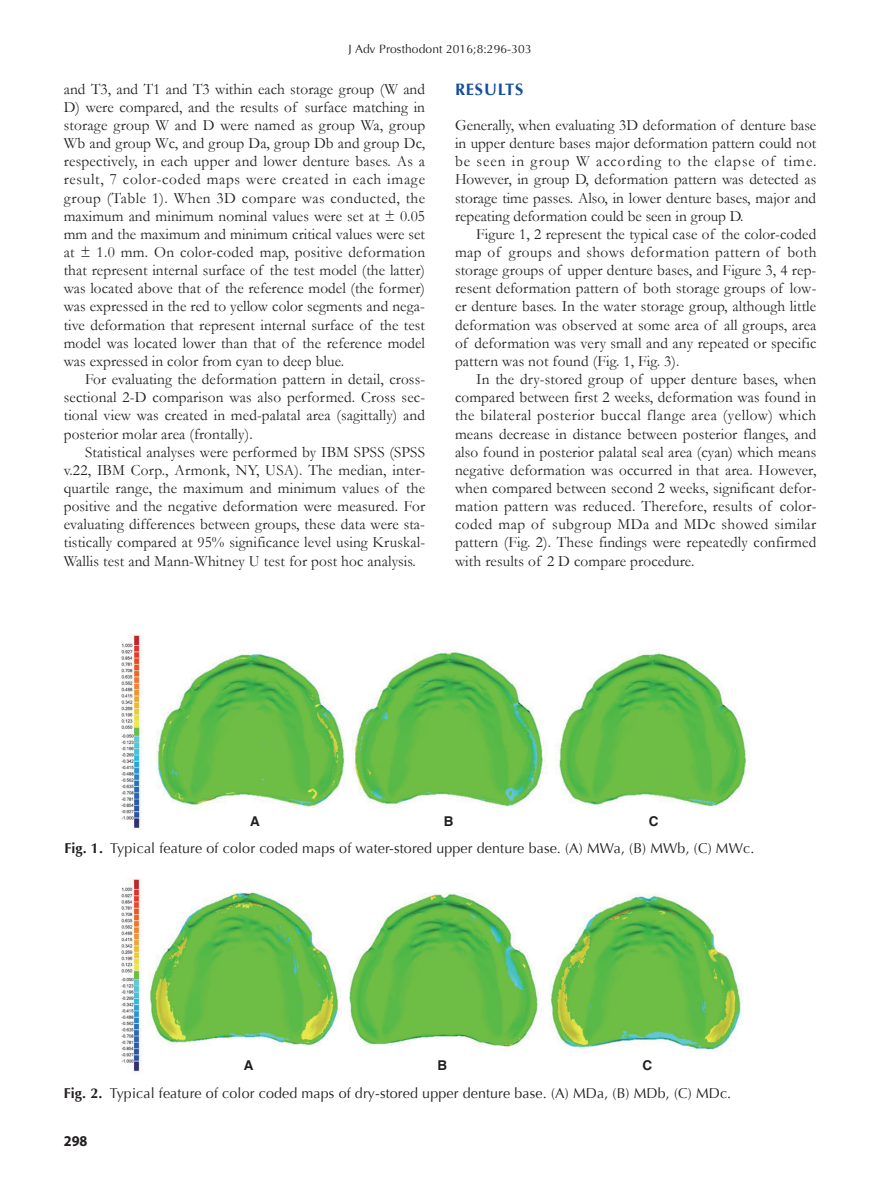
<style>
.page{position:relative;width:893px;height:1191px;background:#fff}
.page>*{position:absolute;margin:0;border:0;box-sizing:border-box;transform-origin:0 0}
.t1{font:700 16.5px "Optima";color:#154e9b}
.t2{font:15.75px/18.1px "Garamond";letter-spacing:.01em;color:#231f20;text-align:justify}
.t3{font:700 15px "Myriad Pro";color:#231f20;scale:.95 1}
.t4{font:14.25px "Optima";letter-spacing:.01em;color:#231f20}
.t5{font:700 13.5px "Helvetica";color:#231f20}
.t6{font:12px "Optima";letter-spacing:.01em;color:#231f20}
.s1{font-weight:700}
</style>
<div class="page">
<img style="left:122px;top:635px;width:626px;height:196px">
<img style="left:121px;top:879px;width:622px;height:195px">
<div style="left:213px;top:808px;width:512px;height:26px;background:#fff"></div>
<div style="left:206px;top:1052px;width:513px;height:26px;background:#fff"></div>
<p class="t6" style="left:349px;top:42px;width:185px">J Adv Prosthodont 2016;8:296-303</p>
<p class="t2" style="left:64px;top:79px;width:363px">and T3, and T1 and T3 within each storage group (W and D) were compared, and the results of surface matching in storage group W and D were named as group Wa, group Wb and group Wc, and group Da, group Db and group Dc, respectively, in each upper and lower denture bases. As a result, 7 color-coded maps were created in each image group (Table 1). When 3D compare was conducted, the maximum and minimum nominal values were set at ± 0.05 mm and the maximum and minimum critical values were set at ± 1.0 mm. On color-coded map, positive deformation that represent internal surface of the test model (the latter) was located above that of the reference model (the former) was expressed in the red to yellow color segments and nega&shy;tive deformation that represent internal surface of the test model was located lower than that of the reference model was expressed in color from cyan to deep blue.</p>
<p class="t2" style="left:64px;top:369px;width:363px;text-indent:21px">For evaluating the deformation pattern in detail, cross&shy;sectional 2-D comparison was also performed. Cross sec&shy;tional view was created in med-palatal area (sagittally) and posterior molar area (frontally).</p>
<p class="t2" style="left:64px;top:442px;width:363px;text-indent:21px">Statistical analyses were performed by IBM SPSS (SPSS v.22, IBM Corp., Armonk, NY, USA). The median, inter&shy;quartile range, the maximum and minimum values of the positive and the negative deformation were measured. For evaluating differences between groups, these data were sta&shy;tistically compared at 95% significance level using Kruskal-Wallis test and Mann-Whitney U test for post hoc analysis.</p>
<p class="t1" style="left:455px;top:79px;width:22px">RESULTS</p>
<p class="t2" style="left:455px;top:115px;width:363px">Generally, when evaluating 3D deformation of denture base in upper denture bases major deformation pattern could not be seen in group W according to the elapse of time.<br>However, in group D, deformation pattern was detected as storage time passes. Also, in lower denture bases, major and repeating deformation could be seen in group D.</p>
<p class="t2" style="left:455px;top:224px;width:363px;text-indent:21px">Figure 1, 2 represent the typical case of the color-coded map of groups and shows deformation pattern of both storage groups of upper denture bases, and Figure 3, 4 rep&shy;resent deformation pattern of both storage groups of low&shy;er denture bases. In the water storage group, although little deformation was observed at some area of all groups, area of deformation was very small and any repeated or specific pattern was not found (Fig. 1, Fig. 3).</p>
<p class="t2" style="left:455px;top:370px;width:363px;text-indent:21px">In the dry-stored group of upper denture bases, when compared between first 2 weeks, deformation was found in the bilateral posterior buccal flange area (yellow) which means decrease in distance between posterior flanges, and also found in posterior palatal seal area (cyan) which means negative deformation was occurred in that area. However, when compared between second 2 weeks, significant defor&shy;mation pattern was reduced. Therefore, results of color&shy;coded map of subgroup MDa and MDc showed similar pattern (Fig. 2). These findings were repeatedly confirmed with results of 2 D compare procedure.</p>
<p class="t5" style="left:250px;top:813px;width:11px">A</p>
<p class="t5" style="left:444px;top:813px;width:11px">B</p>
<p class="t5" style="left:649px;top:813px;width:11px">C</p>
<p class="t4" style="left:64px;top:840px;width:691px"><span class="s1">FIG. 1.</span> Typical feature of color coded maps of water-stored upper denture base. (A) MWa, (B) MWb, (C) MWc.</p>
<p class="t5" style="left:244px;top:1057px;width:11px">A</p>
<p class="t5" style="left:437px;top:1057px;width:11px">B</p>
<p class="t5" style="left:642px;top:1057px;width:11px">C</p>
<p class="t4" style="left:64px;top:1084px;width:669px"><span class="s1">FIG. 2.</span> Typical feature of color coded maps of dry-stored upper denture base. (A) MDa, (B) MDb, (C) MDc.</p>
<p class="t3" style="left:64px;top:1131px;width:26px">298</p>
</div>
